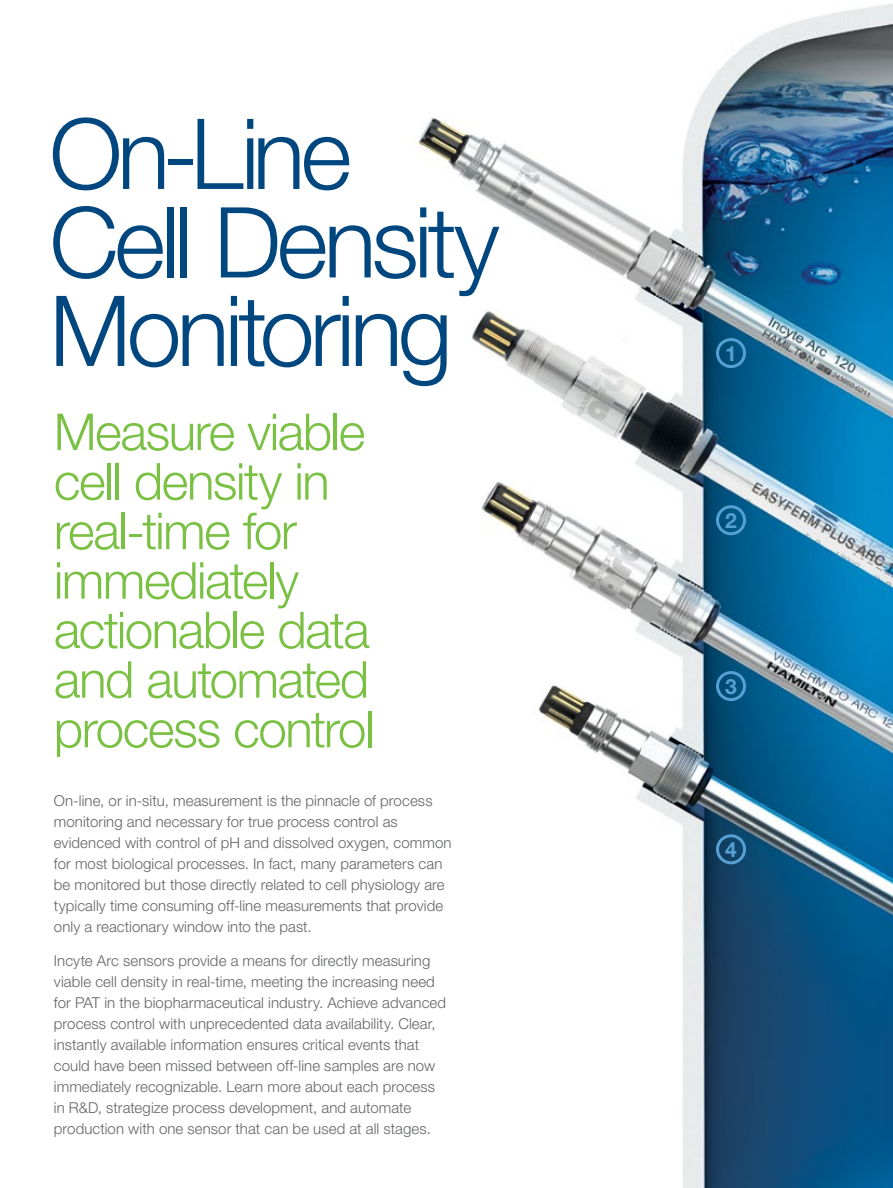
<style>
.page{position:relative;width:893px;height:1188px;background:#fff}
.page>*{position:absolute;margin:0;border:0;box-sizing:border-box;transform-origin:0 0}
.t1{font:300 98.1px/88.5px "Helvetica Neue LT Pro";letter-spacing:-.045em;color:#00467f}
.t2{font:300 51px/49.5px "Helvetica Neue LT Pro";letter-spacing:-.03em;color:#7ac143}
.t3{font:700 21px "Helvetica Neue LT Pro";color:#56a0d3}
.t4{font:300 15px/21px "Helvetica Neue LT Pro";letter-spacing:.005em;color:#636466}
</style>
<div class="page">
<img style="left:418px;top:3px;width:475px;height:1185px">
<div style="left:716px;top:671px;width:30px;height:30px;border:3px solid #56a0d3;border-radius:50%"></div>
<div style="left:716px;top:834px;width:30px;height:30px;border:3px solid #56a0d3;border-radius:50%"></div>
<div style="left:716px;top:505px;width:30px;height:30px;border:3px solid #56a0d3;border-radius:50%"></div>
<div style="left:716px;top:338px;width:30px;height:30px;border:3px solid #56a0d3;border-radius:50%"></div>
<h1 class="t1" style="left:50px;top:108px;width:452px">On-Line<br>Cell Density<br>Monitoring</h1>
<h2 class="t2" style="left:54px;top:406px;width:322px">Measure viable cell density in real-time for immediately actionable data and automated process control</h2>
<p class="t4" style="left:54px;top:789px;width:399px">On-line, or in-situ, measurement is the pinnacle of process monitoring and necessary for true process control as evidenced with control of pH and dissolved oxygen, common for most biological processes. In fact, many parameters can be monitored but those directly related to cell physiology are typically time consuming off-line measurements that provide only a reactionary window into the past.</p>
<p class="t4" style="left:54px;top:950px;width:394px">Incyte Arc sensors provide a means for directly measuring viable cell density in real-time, meeting the increasing need for PAT in the biopharmaceutical industry. Achieve advanced process control with unprecedented data availability. Clear, instantly available information ensures critical events that could have been missed between off-line samples are now immediately recognizable. Learn more about each process in R&amp;D, strategize process development, and automate production with one sensor that can be used at all stages.</p>
<h3 class="t3" style="left:725px;top:340px;width:13px">1</h3>
<h3 class="t3" style="left:725px;top:507px;width:13px">2</h3>
<h3 class="t3" style="left:725px;top:673px;width:13px">3</h3>
<h3 class="t3" style="left:725px;top:836px;width:13px">4</h3>
</div>
